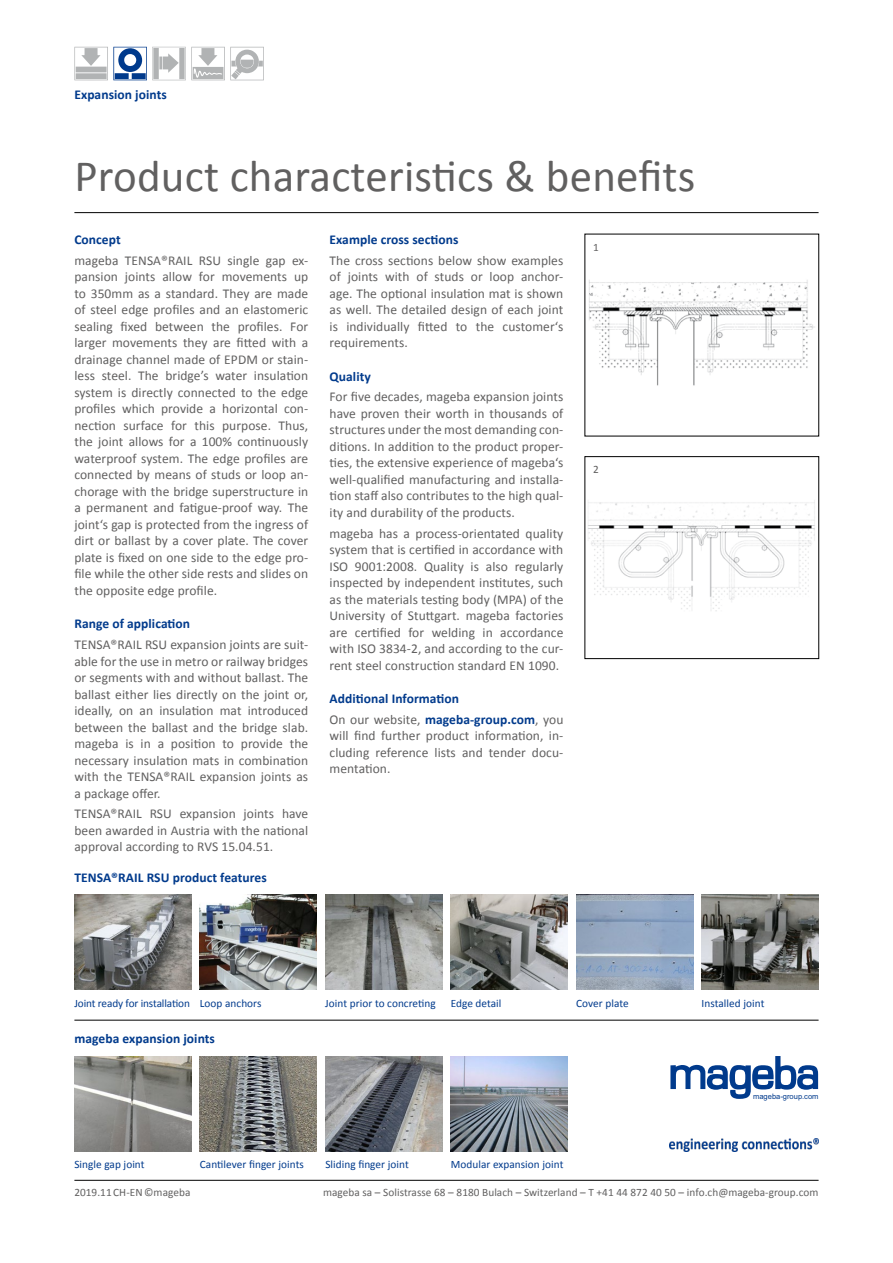
<style>
.page{position:relative;width:893px;height:1263px;background:#fff}
.page>*{position:absolute;margin:0;border:0;box-sizing:border-box;transform-origin:0 0}
.t1{font:45px "Calibri";letter-spacing:.005em;color:#616060}
.t2{font:13.5px/16.5px "Calibri";letter-spacing:.005em;color:#616060;text-align:justify}
.t3{font:700 13.5px/20.7px "Calibri";letter-spacing:.005em;color:#003a8c}
.t4{font:11.25px "Calibri";letter-spacing:.005em;color:#003a8c}
.t5{font:11.25px "Calibri";letter-spacing:.005em;color:#616060}
.t6{font:7.65px "Arial";color:#003a8c}
.s1{font-weight:400;color:#616060}
</style>
<div class="page">
<hr style="left:74px;top:1180px;width:745px;height:1px;background:#000">
<hr style="left:74px;top:212px;width:745px;height:1px;background:#000">
<hr style="left:74px;top:1020px;width:745px;height:1px;background:#000">
<svg style="left:74px;top:47px;width:190px;height:34px"></svg>
<svg style="left:231px;top:72px;width:8px;height:7px"></svg>
<img style="left:74px;top:895px;width:117px;height:95px">
<img style="left:200px;top:895px;width:117px;height:95px">
<img style="left:325px;top:895px;width:117px;height:95px">
<img style="left:451px;top:895px;width:117px;height:95px">
<img style="left:576px;top:895px;width:117px;height:95px">
<img style="left:702px;top:895px;width:117px;height:95px">
<img style="left:200px;top:1056px;width:117px;height:95px">
<img style="left:451px;top:1056px;width:117px;height:95px">
<img style="left:325px;top:1056px;width:117px;height:95px">
<img style="left:74px;top:1056px;width:117px;height:95px">
<img style="left:589px;top:280px;width:226px;height:106px">
<img style="left:588px;top:500px;width:227px;height:111px">
<div style="left:585px;top:456px;width:234px;height:203px;border:1px solid #000"></div>
<svg style="left:670px;top:1056px;width:148px;height:43px"></svg>
<img style="left:670px;top:1139px;width:149px;height:12px">
<p class="t3" style="left:74px;top:84px;width:94px">Expansion joints</p>
<h1 class="t1" style="left:74px;top:145px;width:622px">Product characteristics &amp; benefits</h1>
<p class="t3" style="left:74px;top:229px;width:48px">Concept</p>
<p class="t2" style="left:74px;top:252px;width:235px">mageba TENSA®RAIL RSU single gap ex&shy;pansion joints allow for movements up to 350mm as a standard. They are made of steel edge profiles and an elastomeric sealing fixed between the profiles. For larger movements they are fitted with a drainage channel made of EPDM or stain&shy;less steel. The bridge’s water insulation system is directly connected to the edge profiles which provide a horizontal con&shy;nection surface for this purpose. Thus, the joint allows for a 100% continuously waterproof system. The edge profiles are connected by means of studs or loop an&shy;chorage with the bridge superstructure in a permanent and fatigue-proof way. The joint‘s gap is protected from the ingress of dirt or ballast by a cover plate. The cover plate is fixed on one side to the edge pro&shy;file while the other side rests and slides on the opposite edge profile.</p>
<p class="t3" style="left:74px;top:613px;width:117px">Range of application</p>
<p class="t2" style="left:74px;top:636px;width:235px">TENSA®RAIL RSU expansion joints are suit&shy;able for the use in metro or railway bridges or segments with and without ballast. The ballast either lies directly on the joint or, ideally, on an insulation mat introduced between the ballast and the bridge slab. mageba is in a position to provide the necessary insulation mats in combination with the TENSA®RAIL expansion joints as a package offer.</p>
<p class="t2" style="left:74px;top:805px;width:235px">TENSA®RAIL RSU expansion joints have been awarded in Austria with the national approval according to RVS 15.04.51.</p>
<p class="t3" style="left:74px;top:866px;width:194px">TENSA®RAIL RSU product features</p>
<p class="t3" style="left:330px;top:229px;width:130px">Example cross sections</p>
<p class="t2" style="left:330px;top:252px;width:235px">The cross sections below show examples of joints with of studs or loop anchor&shy;age. The optional insulation mat is shown as well. The detailed design of each joint is individually fitted to the customer‘s requirements.</p>
<p class="t3" style="left:330px;top:365px;width:43px">Quality</p>
<p class="t2" style="left:330px;top:388px;width:235px">For five decades, mageba expansion joints have proven their worth in thousands of structures under the most demanding con&shy;ditions. In addition to the product proper&shy;ties, the extensive experience of mageba‘s well-qualified manufacturing and installa&shy;tion staff also contributes to the high qual&shy;ity and durability of the products.</p>
<p class="t2" style="left:330px;top:524px;width:235px">mageba has a process-orientated quality system that is certified in accordance with ISO 9001:2008. Quality is also regularly inspected by independent institutes, such as the materials testing body (MPA) of the University of Stuttgart. mageba factories are certified for welding in accordance with ISO 3834-2, and according to the cur&shy;rent steel construction standard EN 1090.</p>
<p class="t3" style="left:330px;top:688px;width:235px">Additional Information<br><span class="s1">On our website,</span> mageba-group.com<span class="s1">, you</span></p>
<p class="t2" style="left:330px;top:727px;width:235px">will find further product information, in&shy;cluding reference lists and tender docu&shy;mentation.</p>
<p class="t5" style="left:593px;top:239px;width:7px">1</p>
<p class="t5" style="left:593px;top:462px;width:7px">2</p>
<p class="t4" style="left:74px;top:995px;width:189px">Joint ready for installation Loop anchors</p>
<p class="t4" style="left:325px;top:995px;width:112px">Joint prior to concreting</p>
<p class="t4" style="left:451px;top:995px;width:52px">Edge detail</p>
<p class="t4" style="left:576px;top:995px;width:54px">Cover plate</p>
<p class="t4" style="left:702px;top:995px;width:64px">Installed joint</p>
<p class="t3" style="left:74px;top:1028px;width:142px">mageba expansion joints</p>
<p class="t6" style="left:753px;top:1091px;width:67px">mageba-group.com</p>
<p class="t4" style="left:74px;top:1156px;width:72px">Single gap joint</p>
<p class="t4" style="left:200px;top:1156px;width:106px">Cantilever finger joints</p>
<p class="t4" style="left:325px;top:1156px;width:85px">Sliding finger joint</p>
<p class="t4" style="left:451px;top:1156px;width:114px">Modular expansion joint</p>
<p class="t5" style="left:74px;top:1185px;width:118px">2019.11 CH-EN ©mageba</p>
<p class="t5" style="left:323px;top:1185px;width:497px">mageba sa – Solistrasse 68 – 8180 Bulach – Switzerland – T +41 44 872 40 50 – info.ch@mageba-group.com</p>
</div>
